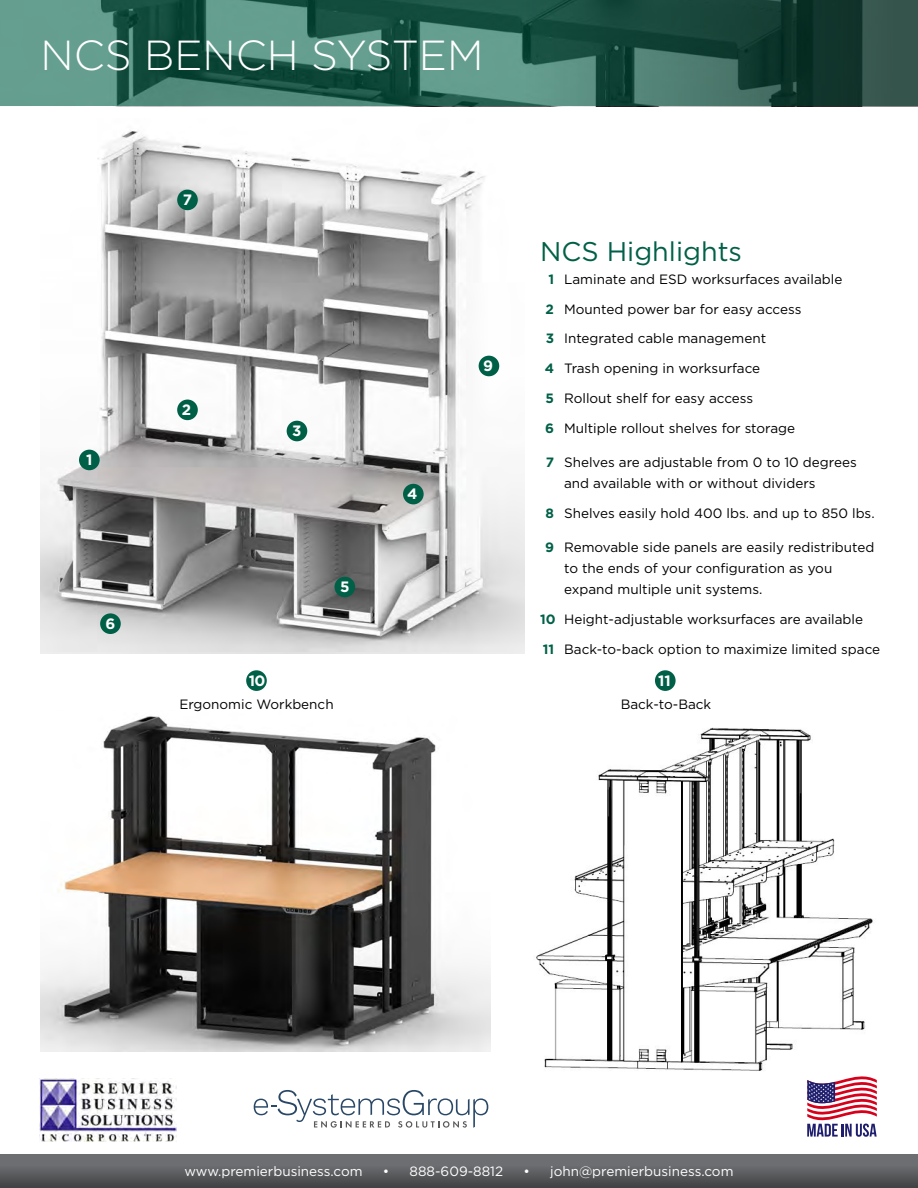
<style>
.page{position:relative;width:918px;height:1188px;background:#fff}
.page>*{position:absolute;margin:0;border:0;box-sizing:border-box;transform-origin:0 0}
.t1{font:300 42px "Gotham";color:#fff}
.t2{font:27px "Gotham";color:#006047}
.t3{font:700 15px "Gotham";color:#fff}
.t4{font:13.5px/29.7px "Gotham";color:#000}
.t5{font:13.5px "Gotham";color:#fff}
.s1{font-weight:700;color:#006047}
</style>
<div class="page">
<svg style="left:0;top:0;width:474px;height:106px;background:#3f7869"></svg>
<svg style="left:474px;top:0;width:444px;height:106px;background:#29564b"></svg>
<img style="left:40px;top:131px;width:484px;height:523px">
<div style="left:177px;top:400px;width:21px;height:20px;background:#006047;border-radius:50%"></div>
<div style="left:79px;top:450px;width:21px;height:20px;background:#006047;border-radius:50%"></div>
<div style="left:287px;top:421px;width:20px;height:20px;background:#006047;border-radius:50%"></div>
<div style="left:403px;top:484px;width:21px;height:20px;background:#006047;border-radius:50%"></div>
<div style="left:335px;top:577px;width:20px;height:20px;background:#006047;border-radius:50%"></div>
<div style="left:100px;top:613px;width:21px;height:21px;background:#006047;border-radius:50%"></div>
<div style="left:177px;top:190px;width:21px;height:20px;background:#006047;border-radius:50%"></div>
<div style="left:479px;top:356px;width:20px;height:20px;background:#006047;border-radius:50%"></div>
<div style="left:246px;top:670px;width:21px;height:21px;background:#006047;border-radius:50%"></div>
<div style="left:655px;top:670px;width:21px;height:21px;background:#006047;border-radius:50%"></div>
<img style="left:40px;top:716px;width:451px;height:336px">
<img style="left:536px;top:727px;width:337px;height:344px">
<div style="left:0;top:1154px;width:918px;height:34px;background:#6d6e71"></div>
<div style="left:0;top:1162px;width:918px;height:26px;background:linear-gradient(to bottom,#727376,#424345)"></div>
<svg style="left:254px;top:1090px;width:234px;height:38px"></svg>
<svg style="left:807px;top:1076px;width:70px;height:61px"></svg>
<img style="left:40px;top:1079px;width:136px;height:63px">
<h1 class="t1" style="left:40px;top:29px;width:445px">NCS BENCH SYSTEM</h1>
<p class="t3" style="left:86px;top:450px;width:8px">1</p>
<p class="t3" style="left:105px;top:613px;width:11px">6</p>
<p class="t3" style="left:183px;top:190px;width:11px">7</p>
<p class="t3" style="left:182px;top:400px;width:11px">2</p>
<p class="t3" style="left:292px;top:421px;width:11px">3</p>
<p class="t3" style="left:340px;top:577px;width:11px">5</p>
<p class="t3" style="left:407px;top:484px;width:12px">4</p>
<p class="t3" style="left:483px;top:356px;width:11px">9</p>
<h2 class="t2" style="left:540px;top:234px;width:203px">NCS Highlights</h2>
<p class="t4" style="left:546px;top:264px;width:298px"><span class="s1">1</span> Laminate and ESD worksurfaces available<br><span class="s1">2</span> Mounted power bar for easy access<br><span class="s1">3</span> Integrated cable management</p>
<p class="t4" style="left:545px;top:353px;width:252px"><span class="s1">4</span> Trash opening in worksurface<br><span class="s1">5</span> Rollout shelf for easy access<br><span class="s1">6</span> Multiple rollout shelves for storage</p>
<p class="t4" style="left:564px;top:451px;width:294px;line-height:21px;text-indent:-18px"><span class="s1">7</span> Shelves are adjustable from 0 to 10 degrees and available with or without dividers</p>
<p class="t4" style="left:546px;top:498px;width:331px"><span class="s1">8</span> Shelves easily hold 400 lbs. and up to 850 lbs.</p>
<p class="t4" style="left:564px;top:537px;width:312px;line-height:21px;text-indent:-19px"><span class="s1">9</span> Removable side panels are easily redistributed to the ends of your configuration as you expand multiple unit systems.</p>
<p class="t4" style="left:540px;top:604px;width:342px"><span class="s1">10</span> Height-adjustable worksurfaces are available<br><span class="s1">11</span> Back-to-back option to maximize limited space</p>
<p class="t3" style="left:249px;top:671px;width:18px">10</p>
<p class="t3" style="left:658px;top:671px;width:14px">11</p>
<p class="t4" style="left:179px;top:689px;width:156px">Ergonomic Workbench</p>
<p class="t4" style="left:621px;top:689px;width:92px">Back-to-Back</p>
<p class="t5" style="left:184px;top:1163px;width:180px">www.premierbusiness.com</p>
<p class="t5" style="left:383px;top:1163px;width:122px">• 888-609-8812</p>
<p class="t5" style="left:523px;top:1163px;width:212px">• john@premierbusiness.com</p>
</div>
